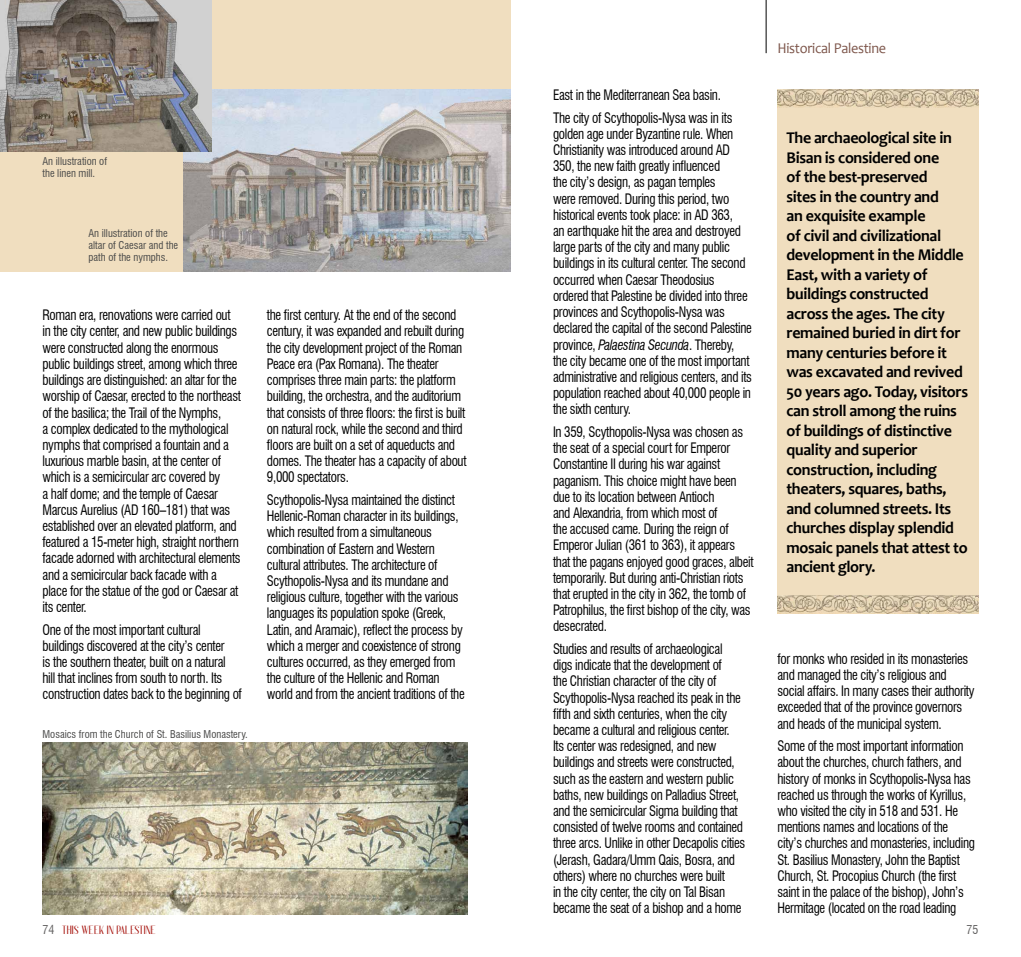
<style>
.page{position:relative;width:1021px;height:957px;background:#fff}
.page>*{position:absolute;margin:0;border:0;box-sizing:border-box;transform-origin:0 0}
.t1{font:700 16.5px/19.5px "Candara";letter-spacing:-.02em;color:#000}
.t2{font:15px "Candara";letter-spacing:-.02em;color:#7e574c;scale:.95 1}
.t3{font:condensed 14.1px/16.2px "Swiss 721 BT";letter-spacing:-.025em;color:#000;scale:.92 1}
.t4{font:700 12px "Anteric";color:#a6120c}
.t5{font:condensed 12px "Swiss 721 BT";color:#646363}
.t6{font:condensed 10.5px/12px "Swiss 721 BT";color:#4a4a49}
.s1{font-style:italic}
.s2{font-family:"Swiss 721 BT";font-weight:400;font-stretch:condensed;color:#646363}
</style>
<div class="page">
<hr style="left:765px;top:0;width:1px;height:53px;background:#000">
<div style="left:0;top:0;width:510px;height:271px;background:#f0debf"></div>
<div style="left:777px;top:89px;width:201px;height:525px;background:#f0debf"></div>
<img style="left:777px;top:89px;width:201px;height:19px">
<img style="left:777px;top:595px;width:201px;height:19px">
<img style="left:184px;top:89px;width:326px;height:182px">
<img style="left:0;top:0;width:212px;height:152px">
<img style="left:43px;top:743px;width:425px;height:171px">
<p class="t6" style="left:43px;top:155px;width:66px">An illustration of the linen mill.</p>
<p class="t6" style="left:88px;top:227px;width:91px">An illustration of the altar of Caesar and the path of the nymphs.</p>
<p class="t3" style="left:43px;top:307px;width:217px">Roman era, renovations were carried out in the city center, and new public buildings were constructed along the enormous public buildings street, among which three buildings are distinguished: an altar for the worship of Caesar, erected to the northeast of the basilica; the Trail of the Nymphs,<br>a complex dedicated to the mythological nymphs that comprised a fountain and a luxurious marble basin, at the center of which is a semicircular arc covered by<br>a half dome; and the temple of Caesar Marcus Aurelius (AD 160–181) that was established over an elevated platform, and featured a 15-meter high, straight northern facade adorned with architectural elements and a semicircular back facade with a place for the statue of the god or Caesar at its center.</p>
<p class="t3" style="left:43px;top:621px;width:218px">One of the most important cultural buildings discovered at the city’s center<br>is the southern theater, built on a natural hill that inclines from south to north. Its construction dates back to the beginning of</p>
<p class="t6" style="left:43px;top:727px;width:207px">Mosaics from the Church of St. Basilius Monastery.</p>
<p class="t3" style="left:267px;top:307px;width:218px">the first century. At the end of the second century, it was expanded and rebuilt during the city development project of the Roman Peace era (Pax Romana). The theater comprises three main parts: the platform building, the orchestra, and the auditorium that consists of three floors: the first is built on natural rock, while the second and third floors are built on a set of aqueducts and domes. The theater has a capacity of about 9,000 spectators.</p>
<p class="t3" style="left:267px;top:492px;width:216px">Scythopolis-Nysa maintained the distinct Hellenic-Roman character in its buildings, which resulted from a simultaneous combination of Eastern and Western cultural attributes. The architecture of Scythopolis-Nysa and its mundane and religious culture, together with the various languages its population spoke (Greek, Latin, and Aramaic), reflect the process by which a merger and coexistence of strong cultures occurred, as they emerged from the culture of the Hellenic and Roman world and from the ancient traditions of the</p>
<p class="t3" style="left:553px;top:84px;width:196px;line-height:22.5px">East in the Mediterranean Sea basin.<br>The city of Scythopolis-Nysa was in its</p>
<p class="t3" style="left:553px;top:126px;width:218px">golden age under Byzantine rule. When Christianity was introduced around AD 350, the new faith greatly influenced<br>the city’s design, as pagan temples<br>were removed. During this period, two historical events took place: in AD 363,<br>an earthquake hit the area and destroyed large parts of the city and many public buildings in its cultural center. The second occurred when Caesar Theodosius ordered that Palestine be divided into three provinces and Scythopolis-Nysa was declared the capital of the second Palestine province, <span class="s1">Palaestina Secunda</span>. Thereby, the city became one of the most important administrative and religious centers, and its population reached about 40,000 people in the sixth century.</p>
<p class="t3" style="left:553px;top:424px;width:219px">In 359, Scythopolis-Nysa was chosen as the seat of a special court for Emperor Constantine II during his war against paganism. This choice might have been due to its location between Antioch<br>and Alexandria, from which most of<br>the accused came. During the reign of Emperor Julian (361 to 363), it appears that the pagans enjoyed good graces, albeit temporarily. But during anti-Christian riots that erupted in the city in 362, the tomb of Patrophilus, the first bishop of the city, was desecrated.</p>
<p class="t3" style="left:553px;top:641px;width:210px">Studies and results of archaeological digs indicate that the development of<br>the Christian character of the city of Scythopolis-Nysa reached its peak in the fifth and sixth centuries, when the city became a cultural and religious center.<br>Its center was redesigned, and new buildings and streets were constructed, such as the eastern and western public baths, new buildings on Palladius Street, and the semicircular Sigma building that consisted of twelve rooms and contained three arcs. Unlike in other Decapolis cities (Jerash, Gadara/Umm Qais, Bosra, and others) where no churches were built<br>in the city center, the city on Tal Bisan became the seat of a bishop and a home</p>
<p class="t2" style="left:777px;top:39px;width:116px">Historical Palestine</p>
<p class="t1" style="left:786px;top:128px;width:183px">The archaeological site in<br>Bisan is considered one<br>of the best-preserved<br>sites in the country and<br>an exquisite example<br>of civil and civilizational development in the Middle<br>East, with a variety of buildings constructed across the ages. The city remained buried in dirt for many centuries before it was excavated and revived<br>50 years ago. Today, visitors can stroll among the ruins of buildings of distinctive quality and superior construction, including theaters, squares, baths, and columned streets. Its churches display splendid mosaic panels that attest to ancient glory.</p>
<p class="t3" style="left:777px;top:650px;width:216px">for monks who resided in its monasteries and managed the city’s religious and social affairs. In many cases their authority exceeded that of the province governors and heads of the municipal system.</p>
<p class="t3" style="left:777px;top:738px;width:216px">Some of the most important information about the churches, church fathers, and history of monks in Scythopolis-Nysa has reached us through the works of Kyrillus, who visited the city in 518 and 531. He mentions names and locations of the city’s churches and monasteries, including St. Basilius Monastery, John the Baptist Church, St. Procopius Church (the first saint in the palace of the bishop), John’s Hermitage (located on the road leading</p>
<p class="t4" style="left:43px;top:924px;width:115px"><span class="s2">74</span> THIS WEEK IN PALESTINE</p>
<p class="t5" style="left:966px;top:922px;width:13px">75</p>
</div>
